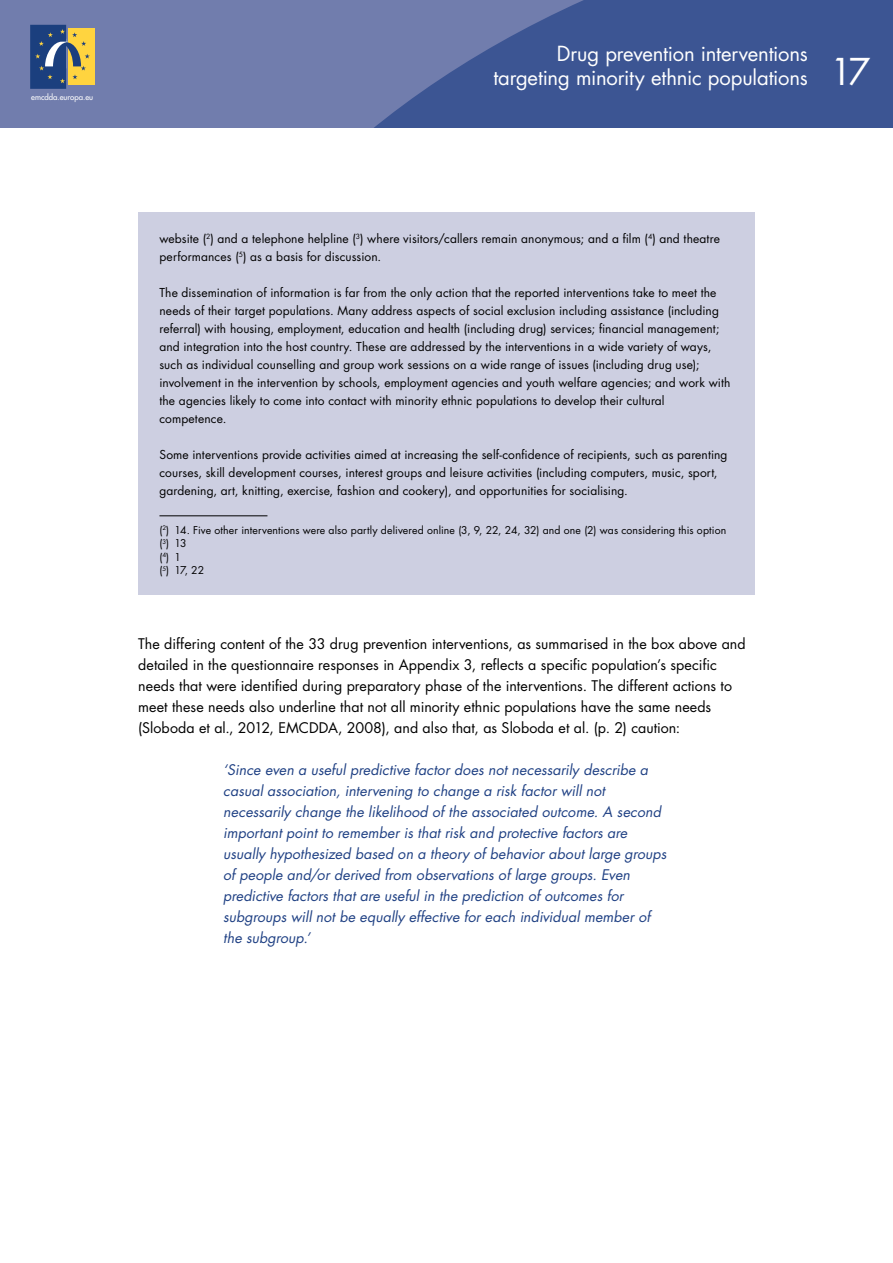
<style>
.page{position:relative;width:893px;height:1263px;background:#fff}
.page>*{position:absolute;margin:0;border:0;box-sizing:border-box;transform-origin:0 0}
.t1{font:36px "Futura";color:#fff}
.t2{font:20.25px/24.3px "Futura";letter-spacing:-.01em;color:#fff;text-align:right}
._05-Texto_cita{font:italic 14.25px/21px "Futura";color:#204184}
._04-Texto_general{font:14.25px/21px "Futura";letter-spacing:.005em;color:#000}
._09-Texto_en_cuadro{font:12px/18px "Futura";letter-spacing:.01em;color:#000}
._15-Nota_Box{font:12px/18px "Futura";letter-spacing:.01em;color:#000}
._15-Nota_Box-2{font:10.5px "Futura";letter-spacing:.01em;color:#000}
.t3{font:7.8px "Futura";color:#fff}
</style>
<div class="page">
<div style="left:0;top:0;width:893px;height:128px;background:#717dad"></div>
<svg style="left:61px;top:0;width:832px;height:128px;fill:#3c5593"></svg>
<div style="left:68px;top:29px;width:26px;height:56px;background:#ffd43f"></div>
<svg style="left:30px;top:25px;width:60px;height:64px"></svg>
<div style="left:138px;top:213px;width:617px;height:382px;background:#cdcfe1"></div>
<hr style="left:159px;top:515px;width:108px;height:1px;background:#000">
<p class="t3" style="left:31px;top:92px;width:63px">emcdda.europa.eu</p>
<h2 class="t2" style="left:493px;top:41px;width:316px">Drug prevention interventions targeting minority ethnic populations</h2>
<h1 class="t1" style="left:830px;top:47px;width:42px">17</h1>
<p class="_15-Nota_Box" style="left:159px;top:230px;width:562px">website (<sup>2</sup>) and a telephone helpline (<sup>3</sup>) where visitors/callers remain anonymous; and a film (<sup>4</sup>) and theatre performances (<sup>5</sup>) as a basis for discussion.</p>
<p class="_09-Texto_en_cuadro" style="left:159px;top:284px;width:572px">The dissemination of information is far from the only action that the reported interventions take to meet the needs of their target populations. Many address aspects of social exclusion including assistance (including referral) with housing, employment, education and health (including drug) services; financial management; and integration into the host country. These are addressed by the interventions in a wide variety of ways, such as individual counselling and group work sessions on a wide range of issues (including drug use); involvement in the intervention by schools, employment agencies and youth welfare agencies; and work with the agencies likely to come into contact with minority ethnic populations to develop their cultural competence.</p>
<p class="_09-Texto_en_cuadro" style="left:159px;top:446px;width:570px">Some interventions provide activities aimed at increasing the self-confidence of recipients, such as parenting courses, skill development courses, interest groups and leisure activities (including computers, music, sport, gardening, art, knitting, exercise, fashion and cookery), and opportunities for socialising.</p>
<p class="_15-Nota_Box-2" style="left:159px;top:522px;width:568px">(<sup>2</sup>) 14. Five other interventions were also partly delivered online (3, 9, 22, 24, 32) and one (2) was considering this option</p>
<p class="_15-Nota_Box-2" style="left:159px;top:536px;width:29px">(<sup>3</sup>) 13</p>
<p class="_15-Nota_Box-2" style="left:159px;top:549px;width:23px">(<sup>4</sup>) 1</p>
<p class="_15-Nota_Box-2" style="left:159px;top:563px;width:46px">(<sup>5</sup>) 17, 22</p>
<p class="_04-Texto_general" style="left:138px;top:633px;width:609px">The differing content of the 33 drug prevention interventions, as summarised in the box above and detailed in the questionnaire responses in Appendix 3, reflects a specific population’s specific needs that were identified during preparatory phase of the interventions. The different actions to meet these needs also underline that not all minority ethnic populations have the same needs (Sloboda et al., 2012, EMCDDA, 2008), and also that, as Sloboda et al. (p. 2) caution:</p>
<p class="_05-Texto_cita" style="left:223px;top:759px;width:445px">‘Since even a useful predictive factor does not necessarily describe a casual association, intervening to change a risk factor will not necessarily change the likelihood of the associated outcome. A second important point to remember is that risk and protective factors are usually hypothesized based on a theory of behavior about large groups of people and/or derived from observations of large groups. Even predictive factors that are useful in the prediction of outcomes for subgroups will not be equally effective for each individual member of the subgroup.’</p>
</div>
